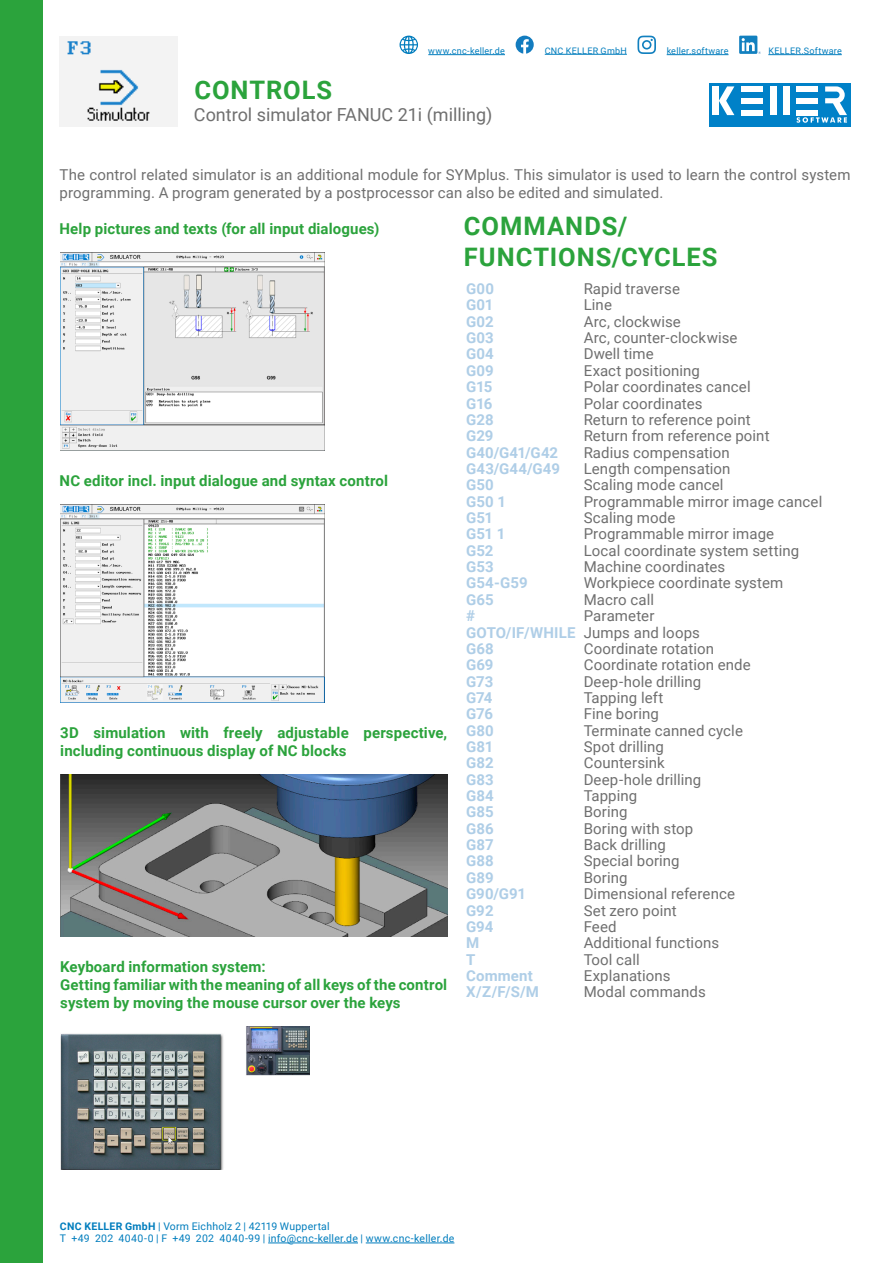
<style>
.page{position:relative;width:893px;height:1263px;background:#fff}
.page>*{position:absolute;margin:0;border:0;box-sizing:border-box;transform-origin:0 0}
.Fließtext_Headline{font:700 25.5px "Roboto";letter-spacing:.035em;color:#2ba33c}
.UnterKapitelname_L{font:18px "Roboto";color:#6f6f6f}
.Fließtext_Tabelle{font:15px "Roboto";letter-spacing:.005em;color:#6f6f6f}
.Fließtext_Headline2{font:700 15px/18px "Roboto";letter-spacing:.01em;color:#2ba33c}
.Fließtext{font:15px/18px "Roboto";letter-spacing:.005em;color:#6f6f6f}
.Fließtext_Hervorhebu{font:700 15px "Roboto";letter-spacing:.01em;color:#afcee7}
.t1{font:10.5px/12.6px "Roboto";letter-spacing:.02em;color:#007dbd}
.t2{font:9px "Roboto";letter-spacing:.03em;color:#007dbd}
.s1{font-weight:700}
</style>
<div class="page">
<img style="left:60px;top:252px;width:264px;height:198px">
<img style="left:60px;top:774px;width:387px;height:162px">
<img style="left:60px;top:1026px;width:250px;height:143px">
<img style="left:60px;top:504px;width:264px;height:198px">
<div style="left:0;top:0;width:43px;height:1263px;background:#2ba33c"></div>
<img style="left:60px;top:36px;width:117px;height:90px">
<div style="left:709px;top:83px;width:141px;height:43px;background:#0081c8"></div>
<svg style="left:719px;top:86px;width:15px;height:29px"></svg>
<div style="left:712px;top:86px;width:7px;height:29px;background:#fff"></div>
<div style="left:770px;top:86px;width:6px;height:29px;background:#fff"></div>
<div style="left:783px;top:86px;width:6px;height:29px;background:#fff"></div>
<div style="left:741px;top:86px;width:22px;height:6px;background:#fff"></div>
<div style="left:741px;top:98px;width:22px;height:5px;background:#fff"></div>
<div style="left:741px;top:110px;width:22px;height:5px;background:#fff"></div>
<svg style="left:796px;top:86px;width:51px;height:37px"></svg>
<hr style="left:545px;top:54px;width:82px;height:1px;background:#007dbd">
<svg style="left:516px;top:36px;width:18px;height:18px"></svg>
<hr style="left:667px;top:54px;width:61px;height:1px;background:#007dbd">
<svg style="left:637px;top:36px;width:19px;height:18px"></svg>
<hr style="left:428px;top:54px;width:77px;height:1px;background:#007dbd">
<svg style="left:400px;top:36px;width:18px;height:18px"></svg>
<hr style="left:768px;top:54px;width:74px;height:1px;background:#007dbd">
<svg style="left:739px;top:36px;width:22px;height:18px"></svg>
<hr style="left:268px;top:1243px;width:90px;height:1px;background:#007dbd">
<hr style="left:366px;top:1243px;width:88px;height:1px;background:#007dbd">
<p class="t2" style="left:428px;top:44px;width:78px">www.cnc-keller.de</p>
<p class="t2" style="left:545px;top:44px;width:84px">CNC KELLER GmbH</p>
<p class="t2" style="left:667px;top:44px;width:63px">keller.software</p>
<p class="t2" style="left:768px;top:44px;width:75px">KELLER.Software</p>
<h1 class="Fließtext_Headline" style="left:194px;top:72px;width:139px">CONTROLS</h1>
<p class="UnterKapitelname_L" style="left:194px;top:102px;width:300px">Control simulator FANUC 21i (milling)</p>
<p class="Fließtext" style="left:60px;top:165px;width:792px">The control related simulator is an additional module for SYMplus. This simulator is used to learn the control system programming. A program generated by a postprocessor can also be edited and simulated.</p>
<p class="Fließtext_Headline2" style="left:60px;top:219px;width:321px">Help pictures and texts (for all input dialogues)</p>
<p class="Fließtext_Headline" style="left:464px;top:208px;width:165px">COMMANDS/</p>
<p class="Fließtext_Headline" style="left:464px;top:239px;width:255px">FUNCTIONS/CYCLES</p>
<p class="Fließtext_Hervorhebu" style="left:466px;top:278px;width:29px">G00</p>
<p class="Fließtext_Tabelle" style="left:584px;top:278px;width:98px">Rapid traverse</p>
<p class="Fließtext_Hervorhebu" style="left:466px;top:295px;width:29px">G01</p>
<p class="Fließtext_Tabelle" style="left:584px;top:295px;width:30px">Line</p>
<p class="Fließtext_Hervorhebu" style="left:466px;top:311px;width:29px">G02</p>
<p class="Fließtext_Tabelle" style="left:584px;top:311px;width:99px">Arc, clockwise</p>
<p class="Fließtext_Hervorhebu" style="left:466px;top:327px;width:29px">G03</p>
<p class="Fließtext_Tabelle" style="left:584px;top:327px;width:155px">Arc, counter-clockwise</p>
<p class="Fließtext_Hervorhebu" style="left:466px;top:344px;width:29px">G04</p>
<p class="Fließtext_Tabelle" style="left:584px;top:344px;width:72px">Dwell time</p>
<p class="Fließtext_Hervorhebu" style="left:466px;top:360px;width:29px">G09</p>
<p class="Fließtext_Tabelle" style="left:584px;top:360px;width:118px">Exact positioning</p>
<p class="Fließtext_Hervorhebu" style="left:466px;top:376px;width:28px">G15</p>
<p class="Fließtext_Tabelle" style="left:584px;top:376px;width:168px">Polar coordinates cancel</p>
<p class="Fließtext_Hervorhebu" style="left:466px;top:393px;width:28px">G16</p>
<p class="Fließtext_Tabelle" style="left:584px;top:393px;width:120px">Polar coordinates</p>
<p class="Fließtext_Hervorhebu" style="left:466px;top:409px;width:29px">G28</p>
<p class="Fließtext_Tabelle" style="left:584px;top:409px;width:168px">Return to reference point</p>
<p class="Fließtext_Hervorhebu" style="left:466px;top:425px;width:29px">G29</p>
<p class="Fließtext_Tabelle" style="left:584px;top:425px;width:187px">Return from reference point</p>
<p class="Fließtext_Hervorhebu" style="left:466px;top:442px;width:94px">G40/G41/G42</p>
<p class="Fließtext_Tabelle" style="left:584px;top:442px;width:148px">Radius compensation</p>
<p class="Fließtext_Hervorhebu" style="left:466px;top:458px;width:95px">G43/G44/G49</p>
<p class="Fließtext_Tabelle" style="left:584px;top:458px;width:148px">Length compensation</p>
<p class="Fließtext_Hervorhebu" style="left:466px;top:474px;width:29px">G50</p>
<p class="Fließtext_Tabelle" style="left:584px;top:474px;width:141px">Scaling mode cancel</p>
<p class="Fließtext_Hervorhebu" style="left:466px;top:491px;width:41px">G50 1</p>
<p class="Fließtext_Tabelle" style="left:584px;top:491px;width:240px">Programmable mirror image cancel</p>
<p class="Fließtext_Hervorhebu" style="left:466px;top:507px;width:29px">G51</p>
<p class="Fließtext_Tabelle" style="left:584px;top:507px;width:93px">Scaling mode</p>
<p class="Fließtext_Hervorhebu" style="left:466px;top:523px;width:41px">G51 1</p>
<p class="Fließtext_Tabelle" style="left:584px;top:523px;width:192px">Programmable mirror image</p>
<p class="Fließtext_Hervorhebu" style="left:466px;top:540px;width:29px">G52</p>
<p class="Fließtext_Tabelle" style="left:584px;top:540px;width:217px">Local coordinate system setting</p>
<p class="Fließtext_Hervorhebu" style="left:466px;top:556px;width:29px">G53</p>
<p class="Fließtext_Tabelle" style="left:584px;top:556px;width:143px">Machine coordinates</p>
<p class="Fließtext_Hervorhebu" style="left:466px;top:573px;width:63px">G54-G59</p>
<p class="Fließtext_Tabelle" style="left:584px;top:573px;width:201px">Workpiece coordinate system</p>
<p class="Fließtext_Hervorhebu" style="left:466px;top:589px;width:29px">G65</p>
<p class="Fließtext_Tabelle" style="left:584px;top:589px;width:72px">Macro call</p>
<p class="Fließtext_Hervorhebu" style="left:466px;top:605px;width:10px">#</p>
<p class="Fließtext_Tabelle" style="left:584px;top:605px;width:72px">Parameter</p>
<p class="Fließtext_Hervorhebu" style="left:466px;top:622px;width:111px">GOTO/IF/WHILE</p>
<p class="Fließtext_Tabelle" style="left:584px;top:622px;width:118px">Jumps and loops</p>
<p class="Fließtext_Hervorhebu" style="left:466px;top:638px;width:29px">G68</p>
<p class="Fließtext_Tabelle" style="left:584px;top:638px;width:132px">Coordinate rotation</p>
<p class="Fließtext_Hervorhebu" style="left:466px;top:654px;width:29px">G69</p>
<p class="Fließtext_Tabelle" style="left:584px;top:654px;width:169px">Coordinate rotation ende</p>
<p class="Fließtext_Hervorhebu" style="left:466px;top:671px;width:29px">G73</p>
<p class="Fließtext_Tabelle" style="left:584px;top:671px;width:119px">Deep-hole drilling</p>
<p class="Fließtext_Hervorhebu" style="left:466px;top:687px;width:28px">G74</p>
<p class="Fließtext_Tabelle" style="left:584px;top:687px;width:81px">Tapping left</p>
<p class="Fließtext_Hervorhebu" style="left:466px;top:703px;width:28px">G76</p>
<p class="Fließtext_Tabelle" style="left:584px;top:703px;width:77px">Fine boring</p>
<p class="Fließtext_Hervorhebu" style="left:466px;top:720px;width:29px">G80</p>
<p class="Fließtext_Tabelle" style="left:584px;top:720px;width:161px">Terminate canned cycle</p>
<p class="Fließtext_Hervorhebu" style="left:466px;top:736px;width:29px">G81</p>
<p class="Fließtext_Tabelle" style="left:584px;top:736px;width:82px">Spot drilling</p>
<p class="Fließtext_Hervorhebu" style="left:466px;top:752px;width:29px">G82</p>
<p class="Fließtext_Tabelle" style="left:584px;top:752px;width:83px">Countersink</p>
<p class="Fließtext_Hervorhebu" style="left:466px;top:769px;width:29px">G83</p>
<p class="Fließtext_Tabelle" style="left:584px;top:769px;width:119px">Deep-hole drilling</p>
<p class="Fließtext_Hervorhebu" style="left:466px;top:785px;width:29px">G84</p>
<p class="Fließtext_Tabelle" style="left:584px;top:785px;width:55px">Tapping</p>
<p class="Fließtext_Hervorhebu" style="left:466px;top:801px;width:29px">G85</p>
<p class="Fließtext_Tabelle" style="left:584px;top:801px;width:45px">Boring</p>
<p class="Fließtext_Hervorhebu" style="left:466px;top:818px;width:29px">G86</p>
<p class="Fließtext_Tabelle" style="left:584px;top:818px;width:111px">Boring with stop</p>
<p class="Fließtext_Hervorhebu" style="left:466px;top:834px;width:29px">G87</p>
<p class="Fließtext_Tabelle" style="left:584px;top:834px;width:84px">Back drilling</p>
<p class="Fließtext_Hervorhebu" style="left:466px;top:851px;width:29px">G88</p>
<p class="Fließtext_Tabelle" style="left:584px;top:851px;width:98px">Special boring</p>
<p class="Fließtext_Hervorhebu" style="left:466px;top:867px;width:29px">G89</p>
<p class="Fließtext_Tabelle" style="left:584px;top:867px;width:45px">Boring</p>
<p class="Fließtext_Hervorhebu" style="left:466px;top:883px;width:62px">G90/G91</p>
<p class="Fließtext_Tabelle" style="left:584px;top:883px;width:153px">Dimensional reference</p>
<p class="Fließtext_Hervorhebu" style="left:466px;top:900px;width:29px">G92</p>
<p class="Fließtext_Tabelle" style="left:584px;top:900px;width:95px">Set zero point</p>
<p class="Fließtext_Hervorhebu" style="left:466px;top:916px;width:29px">G94</p>
<p class="Fließtext_Tabelle" style="left:584px;top:916px;width:35px">Feed</p>
<p class="Fließtext_Hervorhebu" style="left:466px;top:932px;width:15px">M</p>
<p class="Fließtext_Tabelle" style="left:584px;top:932px;width:137px">Additional functions</p>
<p class="Fließtext_Hervorhebu" style="left:466px;top:949px;width:11px">T</p>
<p class="Fließtext_Tabelle" style="left:584px;top:949px;width:57px">Tool call</p>
<p class="Fließtext_Hervorhebu" style="left:466px;top:965px;width:68px">Comment</p>
<p class="Fließtext_Tabelle" style="left:584px;top:965px;width:88px">Explanations</p>
<p class="Fließtext_Hervorhebu" style="left:466px;top:981px;width:74px">X/Z/F/S/M</p>
<p class="Fließtext_Tabelle" style="left:584px;top:981px;width:124px">Modal commands</p>
<p class="Fließtext_Headline2" style="left:60px;top:471px;width:330px">NC editor incl. input dialogue and syntax control</p>
<p class="Fließtext_Headline2" style="left:60px;top:723px;width:388px">3D simulation with freely adjustable perspective, including continuous display of NC blocks</p>
<p class="Fließtext_Headline2" style="left:60px;top:957px;width:207px">Keyboard information system:</p>
<p class="Fließtext_Headline2" style="left:60px;top:975px;width:388px">Getting familiar with the meaning of all keys of the control system by moving the mouse cursor over the keys</p>
<p class="t1" style="left:60px;top:1219px;width:396px"><span class="s1">CNC KELLER GmbH</span> | Vorm Eichholz 2 | 42119 Wuppertal<br>T +49 202 4040-0 | F +49 202 4040-99 | info@cnc-keller.de | www.cnc-keller.de</p>
</div>
